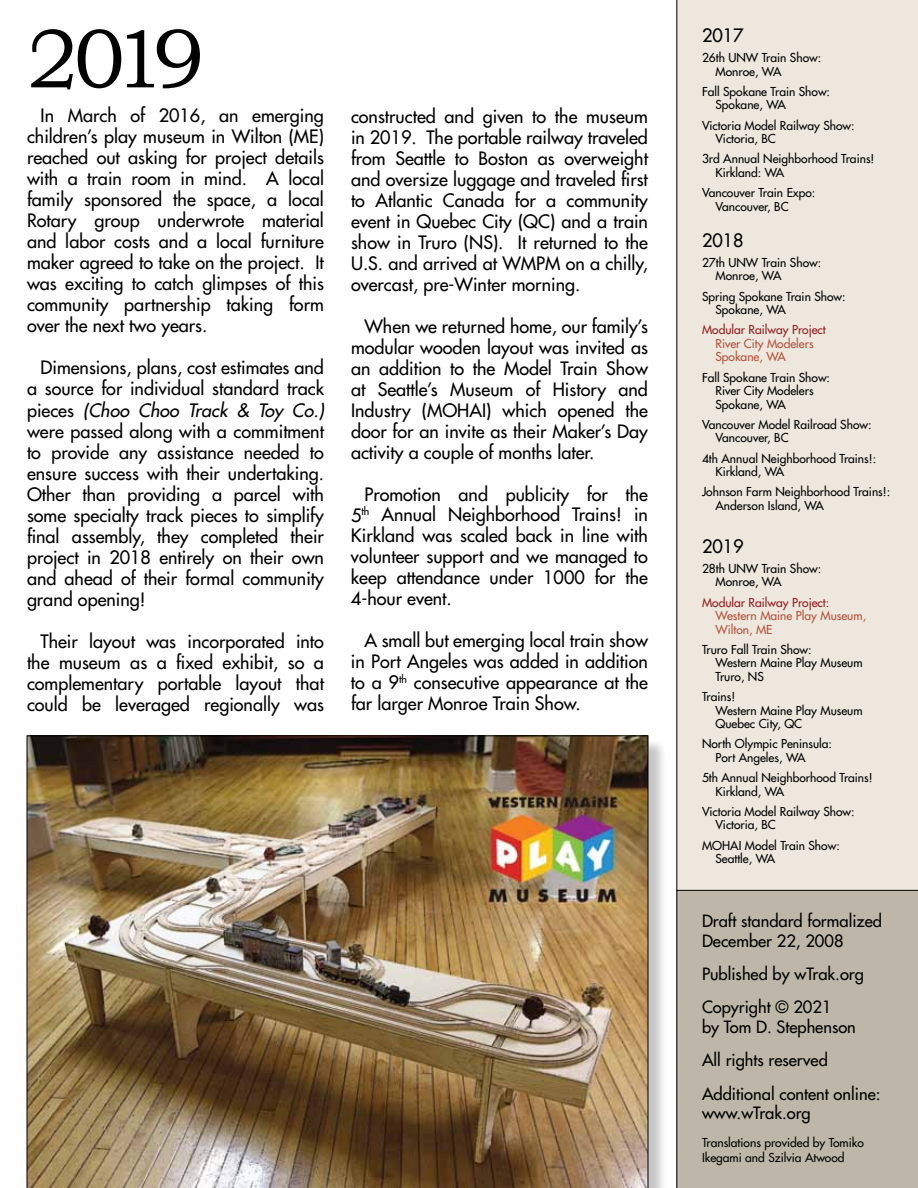
<style>
.page{position:relative;width:918px;height:1188px;background:#fff}
.page>*{position:absolute;margin:0;border:0;box-sizing:border-box;transform-origin:0 0}
.t1{font:84px "Bookman Old Style";color:#000}
.t2{font:18px/21px "Fujiyama 2";color:#000;text-align:justify}
.t3{font:16.5px/33.3px "Fujiyama 2";color:#000}
.t4{font:12px/13.5px "Fujiyama 2";color:#000}
.t5{font:12px/13.5px "Fujiyama 2";color:#b4523b}
.t6{font:12px "Fujiyama 2";color:#961b1e}
.s1{font-style:italic}
</style>
<div class="page">
<div style="left:677px;top:0;width:241px;height:890px;background:#ede7dd"></div>
<div style="left:677px;top:890px;width:241px;height:298px;background:#beb7a9"></div>
<div style="left:29px;top:738px;width:638px;height:450px;background:#000;opacity:.23"></div>
<img style="left:27px;top:736px;width:621px;height:452px">
<h1 class="t1" style="left:27px;top:4px;width:180px">2019</h1>
<p class="t2" style="left:702px;top:25px;width:43px">2017</p>
<p class="t4" style="left:716px;top:51px;width:107px;text-indent:-14px">26th UNW Train Show:<br>Monroe, WA</p>
<p class="t4" style="left:716px;top:85px;width:116px;text-indent:-14px">Fall Spokane Train Show:<br>Spokane, WA</p>
<p class="t4" style="left:716px;top:118px;width:141px;text-indent:-14px">Victoria Model Railway Show:<br>Victoria, BC</p>
<p class="t4" style="left:716px;top:152px;width:160px;text-indent:-14px">3rd Annual Neighborhood Trains!<br>Kirkland: WA</p>
<p class="t4" style="left:716px;top:186px;width:101px;text-indent:-14px">Vancouver Train Expo:<br>Vancouver, BC</p>
<p class="t2" style="left:702px;top:229px;width:43px">2018</p>
<p class="t4" style="left:716px;top:256px;width:107px;text-indent:-14px">27th UNW Train Show:<br>Monroe, WA</p>
<p class="t4" style="left:716px;top:289px;width:132px;text-indent:-14px">Spring Spokane Train Show:<br>Spokane, WA</p>
<p class="t6" style="left:702px;top:322px;width:125px">Modular Railway Project</p>
<p class="t5" style="left:716px;top:337px;width:100px">River City Modelers<br>Spokane, WA</p>
<p class="t4" style="left:716px;top:370px;width:116px;text-indent:-14px">Fall Spokane Train Show:<br>River City Modelers<br>Spokane, WA</p>
<p class="t4" style="left:716px;top:418px;width:158px;text-indent:-14px">Vancouver Model Railroad Show:<br>Vancouver, BC</p>
<p class="t4" style="left:716px;top:451px;width:162px;text-indent:-14px">4th Annual Neighborhood Trains!:<br>Kirkland, WA</p>
<p class="t4" style="left:716px;top:485px;width:176px;text-indent:-14px">Johnson Farm Neighborhood Trains!:<br>Anderson Island, WA</p>
<p class="t2" style="left:702px;top:535px;width:43px">2019</p>
<p class="t4" style="left:716px;top:562px;width:107px;text-indent:-14px">28th UNW Train Show:<br>Monroe, WA</p>
<p class="t6" style="left:702px;top:594px;width:129px">Modular Railway Project:</p>
<p class="t5" style="left:716px;top:609px;width:152px">Western Maine Play Museum,<br>Wilton, ME</p>
<p class="t4" style="left:716px;top:643px;width:149px;text-indent:-14px">Truro Fall Train Show:<br>Western Maine Play Museum<br>Truro, NS</p>
<p class="t4" style="left:716px;top:690px;width:149px;text-indent:-14px">Trains!<br>Western Maine Play Museum<br>Quebec City, QC</p>
<p class="t4" style="left:716px;top:737px;width:118px;text-indent:-14px">North Olympic Peninsula:<br>Port Angeles, WA</p>
<p class="t4" style="left:716px;top:771px;width:159px;text-indent:-14px">5th Annual Neighborhood Trains!<br>Kirkland, WA</p>
<p class="t4" style="left:716px;top:805px;width:141px;text-indent:-14px">Victoria Model Railway Show:<br>Victoria, BC</p>
<p class="t4" style="left:716px;top:838px;width:126px;text-indent:-14px">MOHAI Model Train Show:<br>Seattle, WA</p>
<p class="t2" style="left:27px;top:105px;width:299px;text-indent:14px">In March of 2016, an emerging children’s play museum in Wilton (ME) reached out asking for project details with a train room in mind. A local family sponsored the space, a local Rotary group underwrote material and labor costs and a local furniture maker agreed to take on the project. It was exciting to catch glimpses of this community partnership taking form over the next two years.</p>
<p class="t2" style="left:27px;top:357px;width:299px;text-indent:14px">Dimensions, plans, cost estimates and a source for individual standard track pieces <span class="s1">(Choo Choo Track &amp; Toy Co.) </span>were passed along with a commitment to provide any assistance needed to ensure success with their undertaking.<br>Other than providing a parcel with some specialty track pieces to simplify final assembly, they completed their project in 2018 entirely on their own and ahead of their formal community grand opening!</p>
<p class="t2" style="left:27px;top:630px;width:299px;text-indent:14px">Their layout was incorporated into the museum as a fixed exhibit, so a complementary portable layout that could be leveraged regionally was</p>
<p class="t2" style="left:351px;top:105px;width:299px">constructed and given to the museum in 2019. The portable railway traveled from Seattle to Boston as overweight and oversize luggage and traveled first to Atlantic Canada for a community event in Quebec City (QC) and a train show in Truro (NS). It returned to the U.S. and arrived at WMPM on a chilly, overcast, pre-Winter morning.</p>
<p class="t2" style="left:351px;top:315px;width:299px;text-indent:14px">When we returned home, our family’s modular wooden layout was invited as an addition to the Model Train Show at Seattle’s Museum of History and Industry (MOHAI) which opened the door for an invite as their Maker’s Day activity a couple of months later.</p>
<p class="t2" style="left:351px;top:483px;width:299px;text-indent:14px">Promotion and publicity for the 5<sup>th</sup> Annual Neighborhood Trains! in Kirkland was scaled back in line with volunteer support and we managed to keep attendance under 1000 for the 4-hour event.</p>
<p class="t2" style="left:351px;top:630px;width:299px;text-indent:14px">A small but emerging local train show in Port Angeles was added in addition to a 9<sup>th</sup> consecutive appearance at the far larger Monroe Train Show.</p>
<p class="t3" style="left:702px;top:911px;width:181px;line-height:19.8px">Draft standard formalized<br>December 22, 2008</p>
<p class="t3" style="left:702px;top:957px;width:163px">Published by wTrak.org<br>Copyright © 2021</p>
<p class="t3" style="left:702px;top:1010px;width:180px">by Tom D. Stephenson<br>All rights reserved<br>Additional content online:</p>
<p class="t3" style="left:702px;top:1096px;width:110px">www.wTrak.org</p>
<p class="t4" style="left:702px;top:1136px;width:163px;line-height:14.4px">Translations provided by Tomiko<br>Ikegami and Szilvia Atwood</p>
</div>
